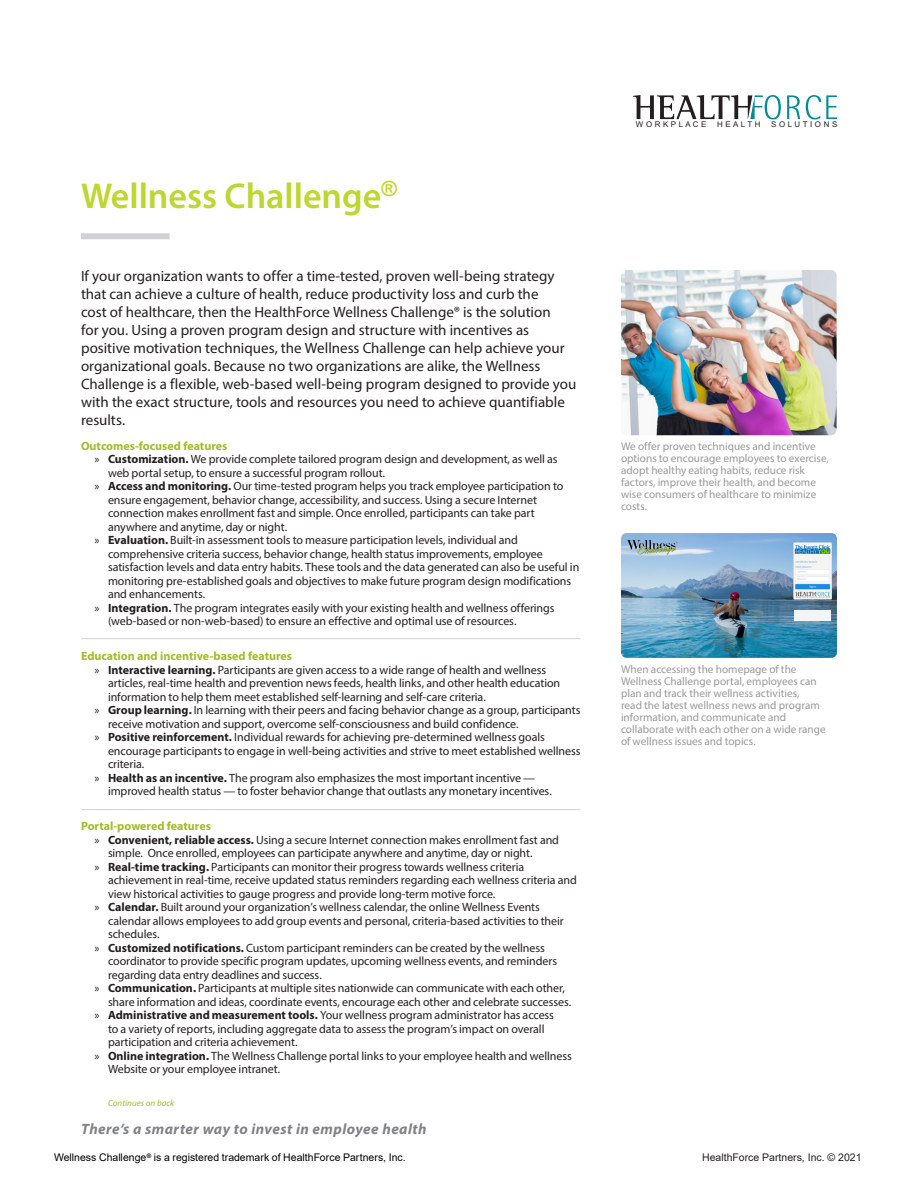
<style>
.page{position:relative;width:918px;height:1188px;background:#fff}
.page>*{position:absolute;margin:0;border:0;box-sizing:border-box;transform-origin:0 0}
.t1{font:600 36px "Myriad Pro";color:#bed630}
.t2{font:15px/18px "Myriad Pro";color:#231f20}
.t3{font:italic 700 15px "Myriad Pro";letter-spacing:.03em;color:#808285}
.t4{font:12px/13.5px "Myriad Pro";letter-spacing:-.01em;color:#231f20}
.t5{font:700 12px "Myriad Pro";color:#a3bb29}
.t6{font:11.25px/12px "Myriad Pro";color:#999}
.t7{font:10.5px "Arial";color:#000}
.t8{font:10.5px "Arial";color:#231f20}
.t9{font:italic 9px "Myriad Pro";color:#a3bb29}
.t10{font:7.95px "Arial";color:#231f20}
.s1{font-weight:700}
</style>
<div class="page">
<svg style="left:787px;top:95px;width:13px;height:24px"></svg>
<svg style="left:633px;top:95px;width:148px;height:24px"></svg>
<svg style="left:806px;top:95px;width:31px;height:24px"></svg>
<hr style="left:81px;top:638px;width:499px;height:1px;background:#d1d2d4">
<hr style="left:81px;top:809px;width:499px;height:1px;background:#d1d2d4">
<div style="left:81px;top:233px;width:89px;height:6px;background:#d1d2d4"></div>
<img style="left:621px;top:270px;width:216px;height:165px">
<img style="left:621px;top:533px;width:216px;height:125px">
<div style="left:794px;top:611px;width:37px;height:10px;background:#f4f4f4"></div>
<p class="t1" style="left:81px;top:173px;width:317px">Wellness Challenge<sup>®</sup></p>
<p class="t2" style="left:81px;top:267px;width:497px">If your organization wants to offer a time-tested, proven well-being strategy that can achieve a culture of health, reduce productivity loss and curb the<br>cost of healthcare, then the HealthForce Wellness Challenge® is the solution<br>for you. Using a proven program design and structure with incentives as positive motivation techniques, the Wellness Challenge can help achieve your organizational goals. Because no two organizations are alike, the Wellness Challenge is a flexible, web-based well-being program designed to provide you with the exact structure, tools and resources you need to achieve quantifiable results.</p>
<p class="t5" style="left:81px;top:438px;width:148px">Outcomes-focused features</p>
<p class="t4" style="left:108px;top:452px;width:451px;text-indent:-14px">» <span class="s1">Customization.</span> We provide complete tailored program design and development, as well as web portal setup, to ensure a successful program rollout.</p>
<p class="t4" style="left:108px;top:479px;width:457px;text-indent:-14px">» <span class="s1">Access and monitoring.</span> Our time-tested program helps you track employee participation to ensure engagement, behavior change, accessibility, and success. Using a secure Internet connection makes enrollment fast and simple. Once enrolled, participants can take part anywhere and anytime, day or night.</p>
<p class="t4" style="left:108px;top:533px;width:473px;text-indent:-14px">» <span class="s1">Evaluation.</span> Built-in assessment tools to measure participation levels, individual and comprehensive criteria success, behavior change, health status improvements, employee satisfaction levels and data entry habits. These tools and the data generated can also be useful in monitoring pre-established goals and objectives to make future program design modifications and enhancements.</p>
<p class="t4" style="left:108px;top:601px;width:448px;text-indent:-14px">» <span class="s1">Integration.</span> The program integrates easily with your existing health and wellness offerings (web-based or non-web-based) to ensure an effective and optimal use of resources.</p>
<p class="t5" style="left:81px;top:648px;width:213px">Education and incentive-based features</p>
<p class="t4" style="left:108px;top:663px;width:454px;text-indent:-14px">» <span class="s1">Interactive learning.</span> Participants are given access to a wide range of health and wellness articles, real-time health and prevention news feeds, health links, and other health education information to help them meet established self-learning and self-care criteria.</p>
<p class="t4" style="left:108px;top:703px;width:474px;text-indent:-14px">» <span class="s1">Group learning.</span> In learning with their peers and facing behavior change as a group, participants receive motivation and support, overcome self-consciousness and build confidence.</p>
<p class="t4" style="left:108px;top:730px;width:474px;text-indent:-14px">» <span class="s1">Positive reinforcement.</span> Individual rewards for achieving pre-determined wellness goals encourage participants to engage in well-being activities and strive to meet established wellness criteria.</p>
<p class="t4" style="left:108px;top:771px;width:445px;text-indent:-14px">» <span class="s1">Health as an incentive.</span> The program also emphasizes the most important incentive — improved health status — to foster behavior change that outlasts any monetary incentives.</p>
<p class="t5" style="left:81px;top:818px;width:131px">Portal-powered features</p>
<p class="t4" style="left:108px;top:833px;width:453px;text-indent:-14px">» <span class="s1">Convenient, reliable access.</span> Using a secure Internet connection makes enrollment fast and simple. Once enrolled, employees can participate anywhere and anytime, day or night.</p>
<p class="t4" style="left:108px;top:860px;width:470px;text-indent:-14px">» <span class="s1">Real-time tracking.</span> Participants can monitor their progress towards wellness criteria achievement in real-time, receive updated status reminders regarding each wellness criteria and view historical activities to gauge progress and provide long-term motive force.</p>
<p class="t4" style="left:108px;top:900px;width:457px;text-indent:-14px">» <span class="s1">Calendar.</span> Built around your organization’s wellness calendar, the online Wellness Events calendar allows employees to add group events and personal, criteria-based activities to their schedules.</p>
<p class="t4" style="left:108px;top:941px;width:451px;text-indent:-14px">» <span class="s1">Customized notifications.</span> Custom participant reminders can be created by the wellness coordinator to provide specific program updates, upcoming wellness events, and reminders regarding data entry deadlines and success.</p>
<p class="t4" style="left:108px;top:981px;width:465px;text-indent:-14px">» <span class="s1">Communication.</span> Participants at multiple sites nationwide can communicate with each other, share information and ideas, coordinate events, encourage each other and celebrate successes.</p>
<p class="t4" style="left:108px;top:1008px;width:447px;text-indent:-14px">» <span class="s1">Administrative and measurement tools.</span> Your wellness program administrator has access to a variety of reports, including aggregate data to assess the program’s impact on overall participation and criteria achievement.</p>
<p class="t4" style="left:108px;top:1049px;width:465px;text-indent:-14px">» <span class="s1">Online integration.</span> The Wellness Challenge portal links to your employee health and wellness<br>Website or your employee intranet.</p>
<p class="t9" style="left:108px;top:1098px;width:68px">Continues on back</p>
<p class="t3" style="left:81px;top:1119px;width:347px">There’s a smarter way to invest in employee health</p>
<p class="t7" style="left:54px;top:1150px;width:353px">Wellness Challenge<sup>®</sup> is a registered trademark of HealthForce Partners, Inc.</p>
<p class="t10" style="left:636px;top:119px;width:72px">W O R K P L A C E</p>
<p class="t10" style="left:717px;top:119px;width:45px">H E A L T H</p>
<p class="t10" style="left:771px;top:119px;width:68px">S O L U T I O N S</p>
<p class="t6" style="left:621px;top:440px;width:209px">We offer proven techniques and incentive options to encourage employees to exercise, adopt healthy eating habits, reduce risk factors, improve their health, and become wise consumers of healthcare to minimize costs.</p>
<p class="t6" style="left:621px;top:663px;width:206px">When accessing the homepage of the Wellness Challenge portal, employees can plan and track their wellness activities,<br>read the latest wellness news and program information, and communicate and collaborate with each other on a wide range of wellness issues and topics.</p>
<p class="t8" style="left:702px;top:1150px;width:161px">HealthForce Partners, Inc. © 2021</p>
</div>
